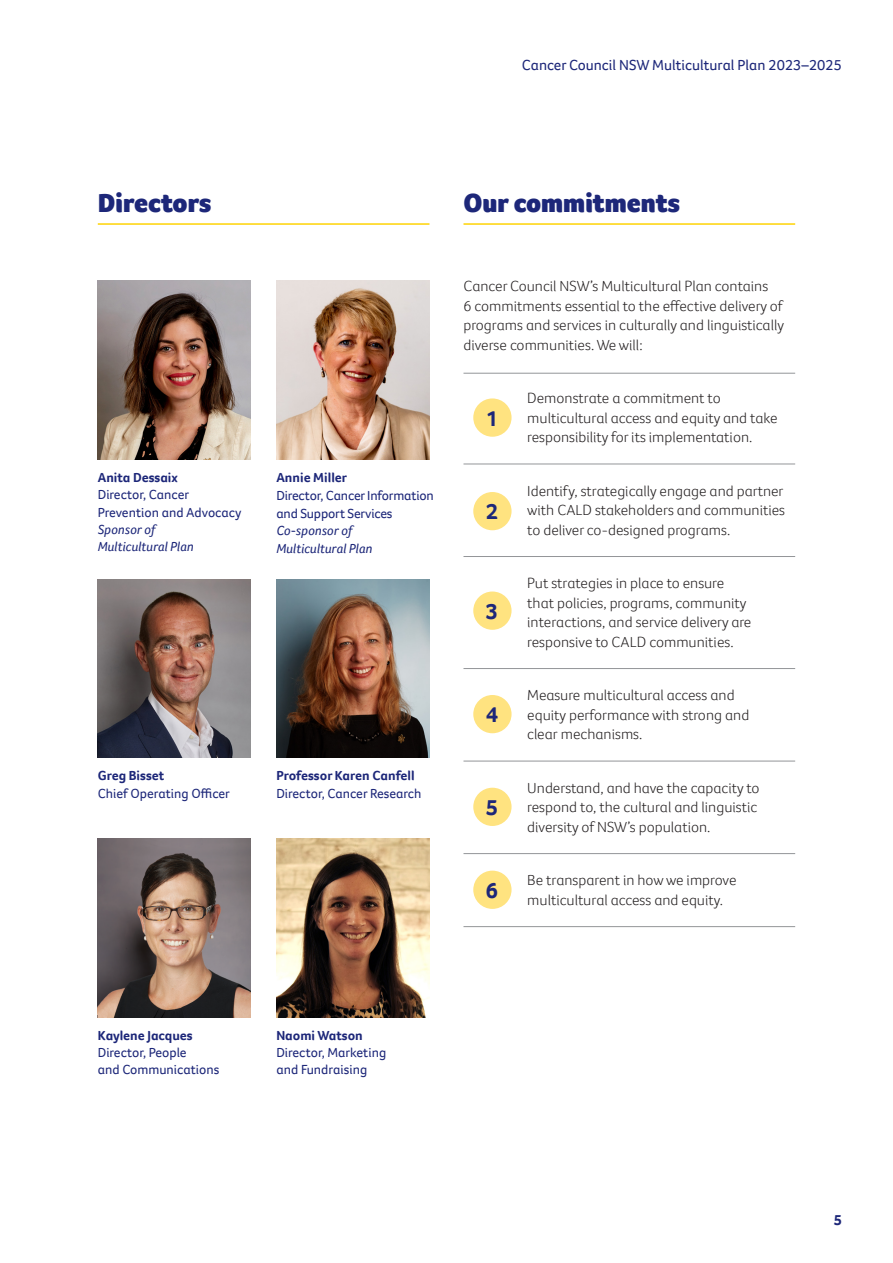
<style>
.page{position:relative;width:893px;height:1263px;background:#fff}
.page>*{position:absolute;margin:0;border:0;box-sizing:border-box;transform-origin:0 0}
.Heading_2{font:900 27px "Foco CC";color:#1d2779}
.t1{font:700 22.5px "Foco CC";color:#1d2779}
.Body_copy{font:300 15px/19.5px "Foco CC";color:#231f20}
.t2{font:15px "Foco CC";color:#1d2779}
.t3{font:700 15px "Foco CC";color:#1d2779}
.t4{font:13.5px/17.2px "Foco CC";color:#1d2779}
.t5{font:italic 13.5px/17.2px "Foco CC";color:#1d2779}
.t6{font:700 13.5px "Foco CC";color:#1d2779}
.s1{font-weight:700}
</style>
<div class="page">
<img style="left:98px;top:579px;width:153px;height:179px">
<img style="left:98px;top:281px;width:153px;height:178px">
<img style="left:276px;top:281px;width:153px;height:178px">
<img style="left:276px;top:579px;width:153px;height:179px">
<img style="left:98px;top:838px;width:153px;height:179px">
<img style="left:276px;top:838px;width:153px;height:179px">
<hr style="left:98px;top:223px;width:331px;height:2px;background:#fed304">
<hr style="left:463px;top:223px;width:332px;height:2px;background:#fed304">
<hr style="left:463px;top:373px;width:332px;height:1px;background:#939598">
<hr style="left:463px;top:464px;width:332px;height:1px;background:#939598">
<hr style="left:463px;top:556px;width:332px;height:1px;background:#939598">
<hr style="left:463px;top:668px;width:332px;height:1px;background:#939598">
<hr style="left:463px;top:761px;width:332px;height:1px;background:#939598">
<hr style="left:463px;top:853px;width:332px;height:1px;background:#939598">
<hr style="left:463px;top:926px;width:332px;height:1px;background:#939598">
<div style="left:473px;top:398px;width:39px;height:39px;background:#ffe380;border-radius:50%"></div>
<div style="left:473px;top:492px;width:39px;height:38px;background:#ffe380;border-radius:50%"></div>
<div style="left:473px;top:591px;width:39px;height:39px;background:#ffe380;border-radius:50%"></div>
<div style="left:473px;top:695px;width:39px;height:38px;background:#ffe380;border-radius:50%"></div>
<div style="left:473px;top:788px;width:39px;height:38px;background:#ffe380;border-radius:50%"></div>
<div style="left:473px;top:871px;width:39px;height:38px;background:#ffe380;border-radius:50%"></div>
<p class="t2" style="left:522px;top:55px;width:322px">Cancer Council NSW Multicultural Plan 2023–2025</p>
<p class="Heading_2" style="left:98px;top:185px;width:115px">Directors</p>
<p class="Heading_2" style="left:463px;top:185px;width:218px">Our commitments</p>
<p class="t6" style="left:98px;top:468px;width:82px">Anita Dessaix</p>
<p class="t4" style="left:98px;top:486px;width:145px">Director, Cancer<br>Prevention and Advocacy</p>
<p class="t5" style="left:98px;top:520px;width:97px">Sponsor of<br>Multicultural Plan</p>
<p class="t4" style="left:98px;top:767px;width:134px;line-height:18px"><span class="s1">Greg Bisset<br></span>Chief Operating Officer</p>
<p class="t4" style="left:276px;top:468px;width:159px;line-height:18px"><span class="s1">Annie Miller<br></span>Director, Cancer Information and Support Services</p>
<p class="t5" style="left:276px;top:522px;width:97px">Co-sponsor of<br>Multicultural Plan</p>
<p class="t4" style="left:276px;top:767px;width:147px"><span class="s1">Professor Karen Canfell<br></span>Director, Cancer Research</p>
<p class="Body_copy" style="left:463px;top:276px;width:322px">Cancer Council NSW’s Multicultural Plan contains<br>6 commitments essential to the effective delivery of programs and services in culturally and linguistically diverse communities. We will:</p>
<p class="t1" style="left:486px;top:403px;width:14px">1</p>
<p class="t1" style="left:486px;top:497px;width:14px">2</p>
<p class="t1" style="left:486px;top:596px;width:14px">3</p>
<p class="t1" style="left:486px;top:700px;width:14px">4</p>
<p class="t1" style="left:486px;top:792px;width:14px">5</p>
<p class="t1" style="left:486px;top:875px;width:14px">6</p>
<p class="Body_copy" style="left:527px;top:388px;width:252px">Demonstrate a commitment to multicultural access and equity and take responsibility for its implementation.</p>
<p class="Body_copy" style="left:527px;top:481px;width:259px;text-align:justify">Identify, strategically engage and partner with CALD stakeholders and communities to deliver co-designed programs.</p>
<p class="Body_copy" style="left:527px;top:573px;width:226px">Put strategies in place to ensure that policies, programs, community interactions, and service delivery are responsive to CALD communities.</p>
<p class="Body_copy" style="left:527px;top:685px;width:223px">Measure multicultural access and equity performance with strong and clear mechanisms.</p>
<p class="Body_copy" style="left:527px;top:778px;width:234px">Understand, and have the capacity to respond to, the cultural and linguistic diversity of NSW’s population.</p>
<p class="Body_copy" style="left:527px;top:870px;width:211px">Be transparent in how we improve multicultural access and equity.</p>
<p class="t6" style="left:98px;top:1026px;width:96px">Kaylene Jacques</p>
<p class="t4" style="left:98px;top:1044px;width:123px">Director, People<br>and Communications</p>
<p class="t6" style="left:276px;top:1026px;width:88px">Naomi Watson</p>
<p class="t4" style="left:276px;top:1044px;width:111px">Director, Marketing and Fundraising</p>
<p class="t3" style="left:834px;top:1210px;width:10px">5</p>
</div>
